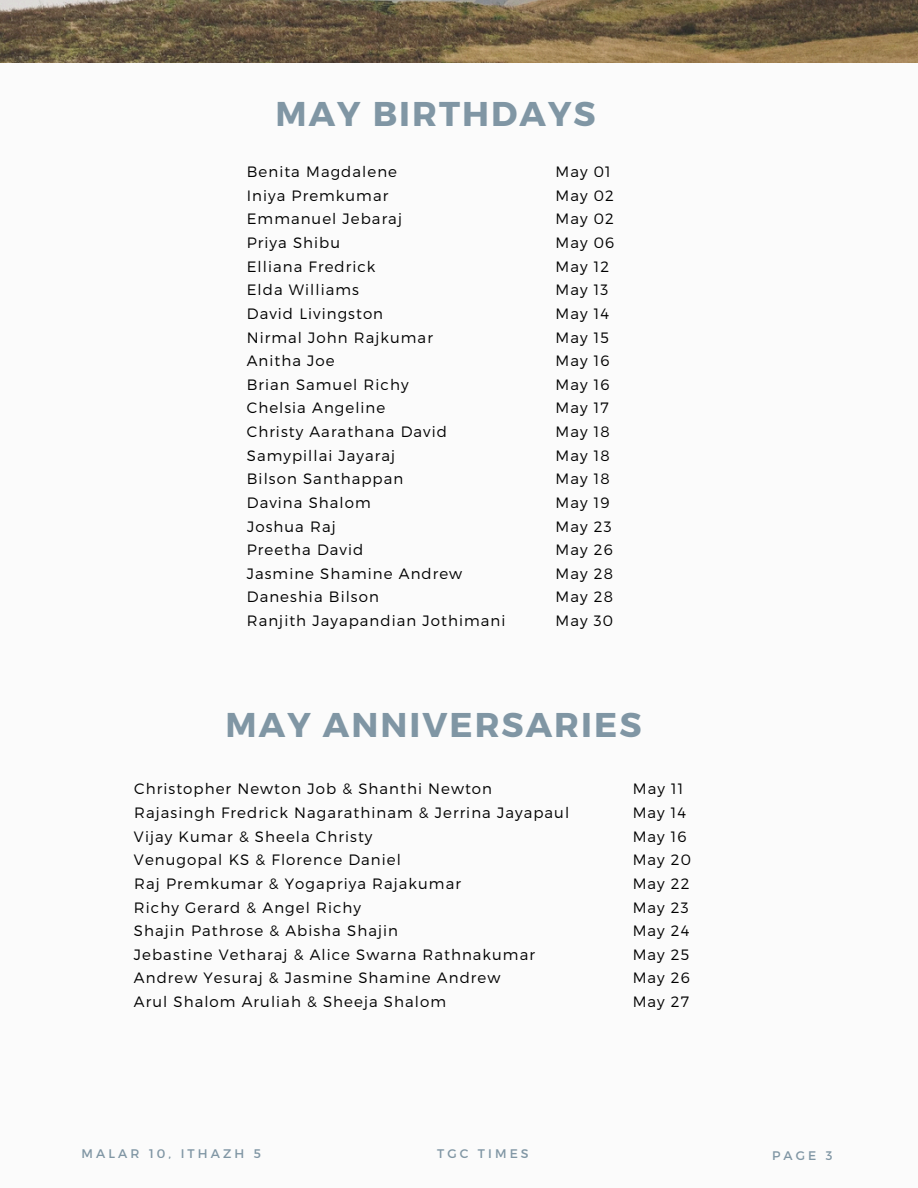
<style>
.page{position:relative;width:918px;height:1188px;background:#fbfbfb}
.page>*{position:absolute;margin:0;border:0;box-sizing:border-box;transform-origin:0 0}
.t1{font:700 34.35px "Montserrat";letter-spacing:.06em;color:#8096a4}
.t2{font:300 15px/23.7px "Montserrat";letter-spacing:.07em;color:#000}
.t3{font:12.45px "Montserrat";letter-spacing:.25em;color:#8096a4}
</style>
<div class="page">
<img style="left:0;top:0;width:918px;height:62px">
<h2 class="t1" style="left:275px;top:91px;width:322px">MAY BIRTHDAYS</h2>
<h2 class="t2" style="left:247px;top:159px;width:260px">Benita Magdalene<br>Iniya Premkumar<br>Emmanuel Jebaraj<br>Priya Shibu<br>Elliana Fredrick<br>Elda Williams<br>David Livingston<br>Nirmal John Rajkumar<br>Anitha Joe<br>Brian Samuel Richy<br>Chelsia Angeline<br>Christy Aarathana David<br>Samypillai Jayaraj<br>Bilson Santhappan<br>Davina Shalom<br>Joshua Raj<br>Preetha David<br>Jasmine Shamine Andrew<br>Daneshia Bilson<br>Ranjith Jayapandian Jothimani</h2>
<h1 class="t2" style="left:556px;top:159px;width:60px">May 01<br>May 02<br>May 02<br>May 06<br>May 12<br>May 13<br>May 14<br>May 15<br>May 16<br>May 16<br>May 17<br>May 18<br>May 18<br>May 18<br>May 19<br>May 23<br>May 26<br>May 28<br>May 28<br>May 30</h1>
<p class="t1" style="left:226px;top:702px;width:417px">MAY ANNIVERSARIES</p>
<h2 class="t2" style="left:134px;top:777px;width:437px">Christopher Newton Job &amp; Shanthi Newton Rajasingh Fredrick Nagarathinam &amp; Jerrina Jayapaul Vijay Kumar &amp; Sheela Christy<br>Venugopal KS &amp; Florence Daniel<br>Raj Premkumar &amp; Yogapriya Rajakumar<br>Richy Gerard &amp; Angel Richy<br>Shajin Pathrose &amp; Abisha Shajin<br>Jebastine Vetharaj &amp; Alice Swarna Rathnakumar Andrew Yesuraj &amp; Jasmine Shamine Andrew<br>Arul Shalom Aruliah &amp; Sheeja Shalom</h2>
<p class="t2" style="left:633px;top:777px;width:60px">May 11<br>May 14<br>May 16<br>May 20<br>May 22<br>May 23<br>May 24<br>May 25<br>May 26<br>May 27</p>
<h2 class="t3" style="left:437px;top:1145px;width:93px">TGC TIMES</h2>
<p class="t3" style="left:82px;top:1145px;width:181px">MALAR 10, ITHAZH 5</p>
<h1 class="t3" style="left:772px;top:1147px;width:62px">PAGE 3</h1>
</div>
